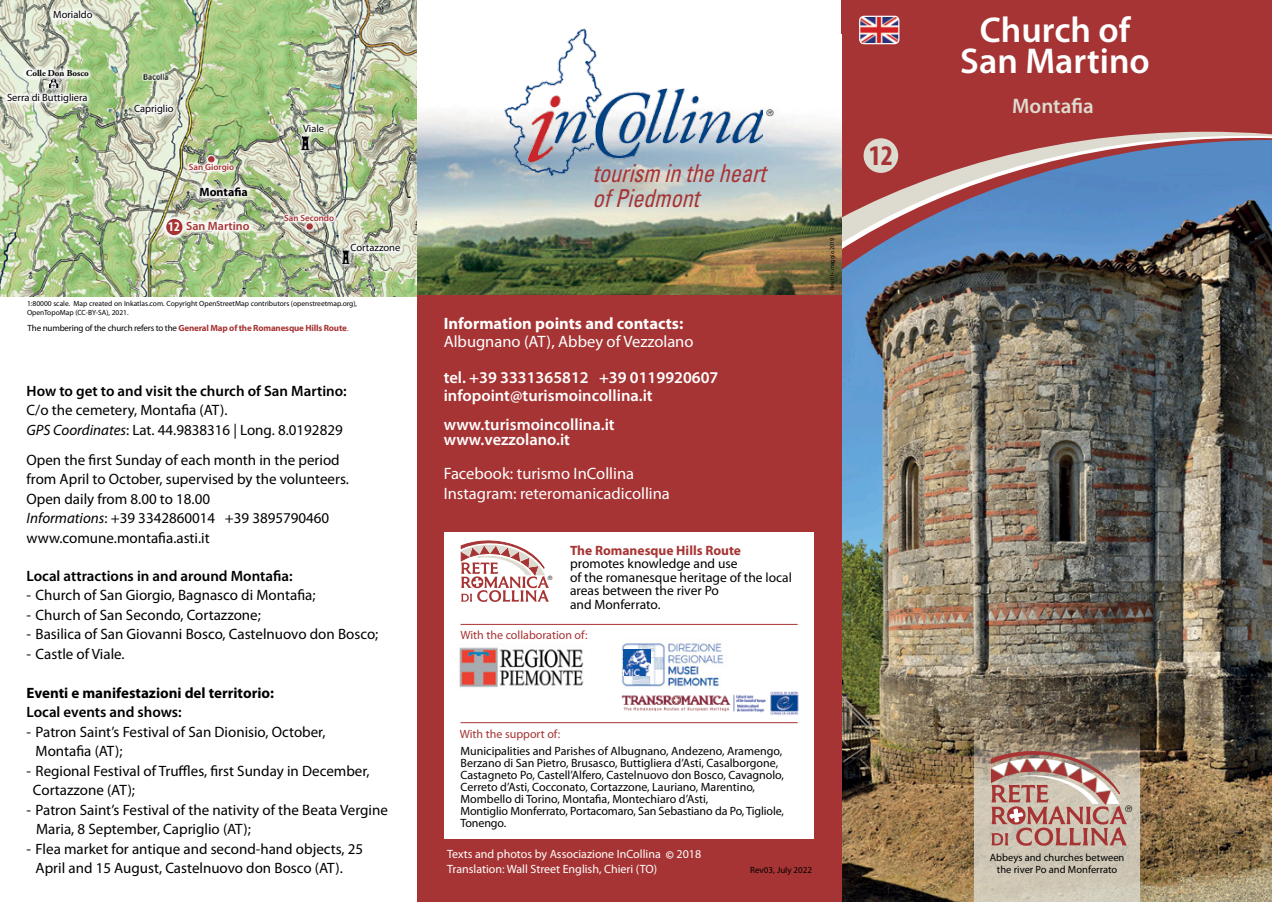
<style>
.page{position:relative;width:1272px;height:902px;background:#fff}
.page>*{position:absolute;margin:0;border:0;box-sizing:border-box;transform-origin:0 0}
.t1{font:600 36px/31.5px "Myriad Pro";color:#fff;text-align:center}
.t2{font:700 condensed 28.5px "Myriad Pro";color:#a73434}
.t3{font:italic condensed 24.75px/24.9px "Univers";color:#a73434;scale:.9 1}
.t4{font:600 21px "Myriad Pro";color:#dddbd0}
.t5{font:600 16.5px/18px "Myriad Pro";color:#fff}
.t6{font:16.5px/19.8px "Myriad Pro";color:#fff}
.t7{font:700 16.5px "Myriad Pro";color:#fff}
.t8{font:15px/19.5px "Myriad Pro";color:#000}
.t9{font:600 15px "Myriad Pro";color:#000}
.t10{font:700 15px "Myriad Pro";color:#000}
.t11{font:13.5px/13.5px "Myriad Pro";color:#000}
.t12{font:700 13.5px "Myriad Pro";color:#a73434}
.t13{font:12px/12px "Myriad Pro";color:#000}
.t14{font:12px/15px "Myriad Pro";color:#fff}
.t15{font:12px "Myriad Pro";color:#a73434}
.t16{font:600 12px "Myriad Pro";color:#a73434}
.t17{font:700 12px "Myriad Pro";color:#000}
.t18{font:10.5px/12px "Myriad Pro";color:#000;text-align:center}
.t19{font:700 9px "Myriad Pro";letter-spacing:-.02em;color:#a73434}
.t20{font:600 9px "Myriad Pro";color:#a73434}
.t21{font:9px "Myriad Pro";color:#000}
.t22{font:700 9px "Adobe Garamond Pro";color:#000}
.t23{font:300 9px "Helvetica";color:#000}
.t24{font:7.5px/9px "Myriad Pro";color:#000}
.t25{font:6px "Myriad Pro";color:#000}
.t26{font:300 5.85px "Helvetica";color:#000}
.s1{font-weight:700;font-stretch:condensed;font-size:13.5px;color:#fff}
.s2{font-weight:400;color:#000}
.s3{font-weight:400}
.s4{font-style:italic}
.s5{font-weight:700}
</style>
<div class="page">
<div style="left:841px;top:0;width:430px;height:330px;background:#a73434"></div>
<img style="left:841px;top:140px;width:430px;height:761px">
<div style="left:417px;top:294px;width:424px;height:607px;background:#a73434"></div>
<img style="left:417px;top:109px;width:424px;height:186px">
<img style="left:500px;top:28px;width:262px;height:152px">
<svg style="left:974px;top:719px;width:166px;height:182px;background:#b1a896"></svg>
<svg style="left:991px;top:747px;width:135px;height:98px;background:#be998e"></svg>
<div style="left:863px;top:138px;width:35px;height:35px;background:#dddbd0;border-radius:50%"></div>
<div style="left:444px;top:532px;width:369px;height:306px;background:#fff"></div>
<img style="left:621px;top:691px;width:178px;height:24px">
<hr style="left:460px;top:722px;width:337px;height:1px;background:#a73434">
<img style="left:459px;top:647px;width:125px;height:41px">
<hr style="left:460px;top:624px;width:337px;height:1px;background:#a73434">
<svg style="left:461px;top:540px;width:88px;height:62px"></svg>
<img style="left:860px;top:16px;width:38px;height:28px">
<div style="left:859px;top:16px;width:40px;height:28px;border:1px solid #fff;border-radius:4px"></div>
<img style="left:621px;top:643px;width:103px;height:44px">
<img style="left:623px;top:649px;width:27px;height:26px">
<img style="left:0;top:0;width:417px;height:296px">
<svg style="left:161px;top:213px;width:27px;height:28px"></svg>
<div style="left:166px;top:219px;width:16px;height:16px;background:#a73434;border-radius:50%"></div>
<div style="left:182px;top:216px;width:72px;height:18px;background:#fff;opacity:.9"></div>
<svg style="left:192px;top:180px;width:63px;height:23px"></svg>
<svg style="left:303px;top:224px;width:13px;height:9px"></svg>
<div style="left:306px;top:223px;width:7px;height:7px;background:#a73434;border-radius:50%"></div>
<div style="left:281px;top:211px;width:57px;height:13px;background:#fff;opacity:.9"></div>
<svg style="left:346px;top:239px;width:59px;height:17px"></svg>
<svg style="left:205px;top:153px;width:13px;height:7px"></svg>
<div style="left:208px;top:156px;width:6px;height:7px;background:#a73434;border-radius:50%"></div>
<div style="left:186px;top:160px;width:52px;height:15px;background:#fff;opacity:.9"></div>
<svg style="left:298px;top:119px;width:31px;height:17px"></svg>
<svg style="left:129px;top:99px;width:49px;height:20px"></svg>
<svg style="left:2px;top:88px;width:90px;height:20px"></svg>
<svg style="left:44px;top:81px;width:20px;height:12px"></svg>
<svg style="left:49px;top:81px;width:9px;height:7px"></svg>
<div style="left:22px;top:65px;width:72px;height:16px;background:#fff;opacity:.8"></div>
<svg style="left:336px;top:245px;width:19px;height:24px"></svg>
<img style="left:340px;top:249px;width:11px;height:16px">
<svg style="left:296px;top:130px;width:19px;height:25px"></svg>
<img style="left:300px;top:135px;width:11px;height:15px">
<svg style="left:49px;top:6px;width:48px;height:17px"></svg>
<p class="t18" style="left:53px;top:8px;width:41px">Morialdo</p>
<p class="t22" style="left:26px;top:68px;width:64px">Colle Don Bosco</p>
<p class="t18" style="left:7px;top:91px;width:82px">Serra di Buttigliera</p>
<p class="t18" style="left:134px;top:102px;width:41px">Capriglio</p>
<p class="t20" style="left:189px;top:161px;width:47px">San Giorgio</p>
<p class="t17" style="left:199px;top:184px;width:50px">Montafia</p>
<p class="t16" style="left:168px;top:218px;width:83px"><span class="s1">12</span> San Martino</p>
<p class="t18" style="left:303px;top:122px;width:22px">Viale</p>
<p class="t20" style="left:284px;top:213px;width:52px">San Secondo</p>
<p class="t18" style="left:350px;top:241px;width:51px">Cortazzone</p>
<p class="t24" style="left:27px;top:299px;width:331px">1:80000 scale. Map created on Inkatlas.com. Copyright OpenStreetMap contributors (openstreetmap.org),<br>OpenTopoMap (CC-BY-SA), 2021.</p>
<p class="t19" style="left:28px;top:322px;width:322px"><span class="s2">The numbering of the church refers to the</span> General Map of the Romanesque Hills Route<span class="s3">.</span></p>
<p class="t9" style="left:27px;top:381px;width:322px">How to get to and visit the church of San Martino:</p>
<p class="t8" style="left:27px;top:400px;width:318px">C/o the cemetery, Montafia (AT).<br><span class="s4">GPS Coordinates</span>: Lat. 44.9838316 | Long. 8.0192829</p>
<p class="t8" style="left:27px;top:450px;width:324px">Open the first Sunday of each month in the period from April to October, supervised by the volunteers.<br>Open daily from 8.00 to 18.00<br><span class="s4">Informations</span>: +39 3342860014 +39 3895790460 www.comune.montafia.asti.it</p>
<p class="t9" style="left:27px;top:566px;width:267px">Local attractions in and around Montafia:</p>
<p class="t8" style="left:27px;top:585px;width:290px">- Church of San Giorgio, Bagnasco di Montafia;</p>
<p class="t8" style="left:27px;top:604px;width:236px">- Church of San Secondo, Cortazzone;</p>
<p class="t8" style="left:27px;top:624px;width:353px">- Basilica of San Giovanni Bosco, Castelnuovo don Bosco;</p>
<p class="t8" style="left:27px;top:643px;width:100px">- Castle of Viale.</p>
<p class="t10" style="left:27px;top:682px;width:249px">Eventi e manifestazioni del territorio:</p>
<p class="t9" style="left:27px;top:702px;width:157px">Local events and shows:</p>
<p class="t8" style="left:36px;top:721px;width:291px;text-indent:-9px">- Patron Saint’s Festival of San Dionisio, October,<br>Montafia (AT);</p>
<p class="t8" style="left:33px;top:760px;width:338px;text-indent:-6px">- Regional Festival of Truffles, first Sunday in December,<br>Cortazzone (AT);</p>
<p class="t8" style="left:36px;top:799px;width:353px;text-indent:-10px">- Patron Saint’s Festival of the nativity of the Beata Vergine<br>Maria, 8 September, Capriglio (AT);</p>
<p class="t8" style="left:36px;top:838px;width:329px;text-indent:-9px">- Flea market for antique and second-hand objects, 25<br>April and 15 August, Castelnuovo don Bosco (AT).</p>
<p class="t23" style="left:766px;top:106px;width:9px">®</p>
<h3 class="t3" style="left:592px;top:161px;width:194px">tourism in the heart of Piedmont</h3>
<p class="t7" style="left:443px;top:313px;width:241px">Information points and contacts:</p>
<p class="t6" style="left:443px;top:331px;width:251px">Albugnano (AT), Abbey of Vezzolano</p>
<p class="t5" style="left:443px;top:368px;width:276px">tel. +39 3331365812 +39 0119920607 infopoint@turismoincollina.it</p>
<p class="t5" style="left:443px;top:416px;width:172px;line-height:15.3px">www.turismoincollina.it www.vezzolano.it</p>
<p class="t6" style="left:443px;top:463px;width:228px">Facebook: turismo InCollina<br>Instagram: reteromanicadicollina</p>
<p class="t26" style="left:547px;top:573px;width:6px">®</p>
<p class="t12" style="left:570px;top:541px;width:172px">The Romanesque Hills Route</p>
<p class="t11" style="left:570px;top:557px;width:223px">promotes knowledge and use<br>of the romanesque heritage of the local areas between the river Po<br>and Monferrato.</p>
<p class="t15" style="left:460px;top:628px;width:129px">With the collaboration of:</p>
<p class="t25" style="left:828px;top:290px;width:54px;rotate:-90deg">Rev 01- maggio 2019</p>
<h2 class="t2" style="left:872px;top:131px;width:26px">12</h2>
<h2 class="t2" style="left:868px;top:138px;width:26px">12</h2>
<p class="t15" style="left:460px;top:726px;width:102px">With the support of:</p>
<p class="t13" style="left:460px;top:745px;width:325px">Municipalities and Parishes of Albugnano, Andezeno, Aramengo, Berzano di San Pietro, Brusasco, Buttigliera d’Asti, Casalborgone, Castagneto Po, Castell’Alfero, Castelnuovo don Bosco, Cavagnolo, Cerreto d’Asti, Cocconato, Cortazzone, Lauriano, Marentino, Mombello di Torino, Montafia, Montechiaro d’Asti,<br>Montiglio Monferrato, Portacomaro, San Sebastiano da Po, Tigliole, Tonengo.</p>
<p class="t14" style="left:447px;top:846px;width:256px">Texts and photos by Associazione InCollina <span class="s5">©</span> 2018<br>Translation: Wall Street English, Chieri (TO)</p>
<p class="t21" style="left:750px;top:864px;width:63px">Rev03, July 2022</p>
<h1 class="t1" style="left:960px;top:13px;width:191px">Church of<br>San Martino</h1>
<h3 class="t4" style="left:1012px;top:92px;width:83px">Montafia</h3>
<p class="t23" style="left:1125px;top:801px;width:9px">®</p>
<p class="t18" style="left:989px;top:851px;width:136px">Abbeys and churches between the river Po and Monferrato</p>
</div>
